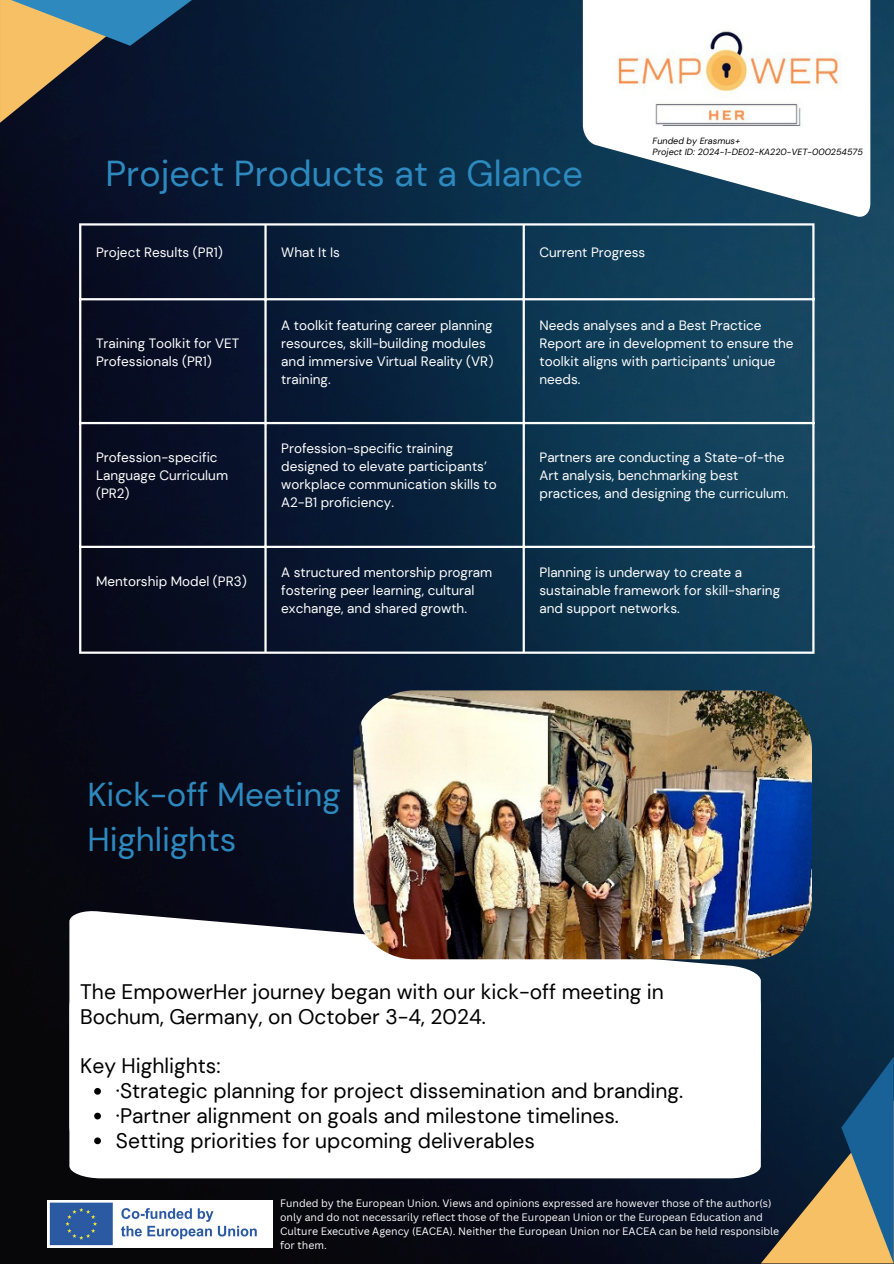
<style>
.page{position:relative;width:894px;height:1264px;background:#fff}
.page>*{position:absolute;margin:0;border:0;box-sizing:border-box;transform-origin:0 0}
.t1{font:36px "DM Sans";color:#2d89be}
.t2{font:33px/45px "DM Sans";color:#2d89be}
.t3{font:21px/24.8px "DM Sans";color:#000}
.t4{font:13.5px/18px "DM Sans";color:#fff}
.t5{font:10.5px/14px "Canva Sans";color:#fff}
.t6{font:italic 9px "DM Sans";color:#000}
</style>
<div class="page">
<img style="left:0;top:0;width:893px;height:1263px">
<img style="left:582px;top:0;width:288px;height:217px">
<svg style="left:0;top:0;width:198px;height:123px;background:#525854"></svg>
<svg style="left:69px;top:911px;width:691px;height:267px"></svg>
<svg style="left:69px;top:965px;width:691px;height:202px"></svg>
<svg style="left:94px;top:1087px;width:7px;height:7px"></svg>
<svg style="left:94px;top:1112px;width:7px;height:7px"></svg>
<svg style="left:94px;top:1137px;width:7px;height:7px"></svg>
<svg style="left:760px;top:1056px;width:133px;height:207px;background:#4b5655"></svg>
<img style="left:48px;top:1200px;width:225px;height:47px">
<hr style="left:79px;top:225px;width:2px;height:426px;background:#fff">
<hr style="left:264px;top:225px;width:2px;height:426px;background:#fff">
<hr style="left:522px;top:225px;width:2px;height:426px;background:#fff">
<hr style="left:812px;top:225px;width:2px;height:426px;background:#fff">
<hr style="left:79px;top:223px;width:735px;height:2px;background:#fff">
<hr style="left:79px;top:298px;width:735px;height:2px;background:#fff">
<hr style="left:79px;top:422px;width:735px;height:2px;background:#fff">
<hr style="left:79px;top:545px;width:735px;height:3px;background:#fff">
<hr style="left:79px;top:651px;width:735px;height:2px;background:#fff">
<img style="left:353px;top:690px;width:458px;height:269px;border-radius:61px">
<h1 class="t1" style="left:105px;top:150px;width:479px">Project Products at a Glance</h1>
<p class="t6" style="left:652px;top:135px;width:89px">Funded by Erasmus+</p>
<p class="t6" style="left:652px;top:146px;width:212px">Project ID: 2024-1-DE02-KA220-VET-000254575</p>
<p class="t4" style="left:96px;top:243px;width:128px">Project Results (PR1)</p>
<p class="t4" style="left:281px;top:243px;width:60px">What It Is</p>
<p class="t4" style="left:539px;top:243px;width:107px">Current Progress</p>
<p class="t4" style="left:96px;top:334px;width:145px">Training Toolkit for VET<br>Professionals (PR1)</p>
<p class="t4" style="left:281px;top:316px;width:213px">A toolkit featuring career planning resources, skill-building modules and immersive Virtual Reality (VR) training.</p>
<p class="t4" style="left:539px;top:316px;width:255px">Needs analyses and a Best Practice<br>Report are in development to ensure the toolkit aligns with participants' unique needs.</p>
<p class="t4" style="left:96px;top:449px;width:133px">Profession-specific<br>Language Curriculum (PR2)</p>
<p class="t4" style="left:281px;top:440px;width:217px">Profession-specific training designed to elevate participants’ workplace communication skills to<br>A2-B1 proficiency.</p>
<p class="t4" style="left:539px;top:449px;width:250px">Partners are conducting a State-of-the<br>Art analysis, benchmarking best practices, and designing the curriculum.</p>
<p class="t4" style="left:96px;top:572px;width:152px">Mentorship Model (PR3)</p>
<p class="t4" style="left:281px;top:563px;width:212px">A structured mentorship program fostering peer learning, cultural exchange, and shared growth.</p>
<p class="t4" style="left:539px;top:563px;width:242px">Planning is underway to create a sustainable framework for skill-sharing and support networks.</p>
<h2 class="t2" style="left:87px;top:772px;width:254px">Kick-off Meeting<br>Highlights</h2>
<p class="t3" style="left:80px;top:979px;width:585px">The EmpowerHer journey began with our kick-off meeting in<br>Bochum, Germany, on October 3-4, 2024.</p>
<p class="t3" style="left:80px;top:1053px;width:142px">Key Highlights:</p>
<p class="t3" style="left:116px;top:1078px;width:568px">·Strategic planning for project dissemination and branding.</p>
<h1 class="t3" style="left:116px;top:1103px;width:504px">·Partner alignment on goals and milestone timelines.</h1>
<p class="t3" style="left:116px;top:1127px;width:420px">Setting priorities for upcoming deliverables</p>
<h2 class="t5" style="left:280px;top:1196px;width:500px">Funded by the European Union. Views and opinions expressed are however those of the author(s) only and do not necessarily reflect those of the European Union or the European Education and Culture Executive Agency (EACEA). Neither the European Union nor EACEA can be held responsible for them.</h2>
</div>
